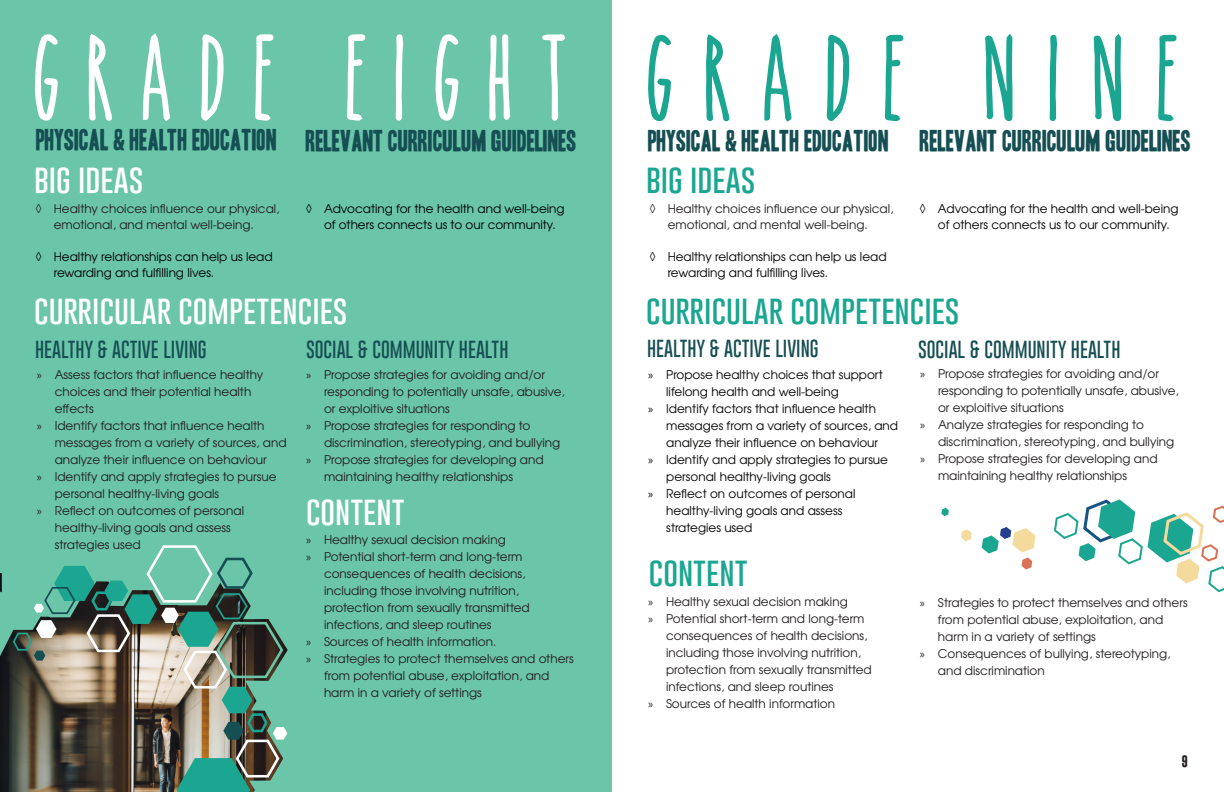
<style>
.page{position:relative;width:1224px;height:792px;background:#fff}
.page>*{position:absolute;margin:0;border:0;box-sizing:border-box;transform-origin:0 0}
.t1{font:83px "The Skinnybold";letter-spacing:.27em;color:#fff}
.t2{font:83px "The Skinnybold";letter-spacing:.32em;color:#1aa691}
.t3{font:100 30px "Gobold";color:#fff}
.t4{font:100 30px "Gobold";color:#1aa691}
.t5{font:26px "Headline One HPLHS";color:#154e53}
.t6{font:100 18px "Gobold";color:#154e53}
.t7{font:12px/17px "Te X Gyre Adventor";color:#231f20}
.t8{font:12px/17px "Te X Gyre Adventor";color:#040503}
.t9{font:12px/16px "Te X Gyre Adventor";color:#000}
.t10{font:700 12px "Gobold";color:#231f20}
.s1{font-family:"Myriad Pro"}
</style>
<div class="page">
<div style="left:0;top:0;width:612px;height:792px;background:#6bc5a8"></div>
<img style="left:0;top:545px;width:287px;height:247px">
<svg style="left:1053px;top:499px;width:171px;height:94px"></svg>
<svg style="left:982px;top:527px;width:54px;height:43px"></svg>
<svg style="left:961px;top:529px;width:11px;height:12px"></svg>
<svg style="left:941px;top:508px;width:8px;height:8px"></svg>
<p class="t1" style="left:37px;top:33px;width:540px">GRADE EIGHT</p>
<p class="t5" style="left:36px;top:128px;width:242px">PHYSICAL &amp; HEALTH EDUCATION</p>
<p class="t5" style="left:306px;top:128px;width:272px">RELEVANT CURRICULUM GUIDELINES</p>
<p class="t3" style="left:34px;top:159px;width:111px">big ideas</p>
<p class="t7" style="left:54px;top:200px;width:227px;line-height:16px;text-indent:-18px">◊ Healthy choices influence our physical, emotional, and mental well-being.</p>
<p class="t9" style="left:54px;top:248px;width:220px;text-indent:-18px">◊ Healthy relationships can help us lead rewarding and fulfilling lives.</p>
<p class="t9" style="left:324px;top:200px;width:242px;text-indent:-18px">◊ Advocating for the health and well-being of others connects us to our community.</p>
<p class="t3" style="left:34px;top:290px;width:315px">curricular competencies</p>
<p class="t6" style="left:35px;top:338px;width:173px">HEALTHY &amp; ACTIVE LIVING</p>
<p class="t7" style="left:55px;top:365px;width:210px;text-indent:-18px"><span class="s1">»</span> Assess factors that influence healthy choices and their potential health effects</p>
<p class="t7" style="left:55px;top:416px;width:233px;text-indent:-18px"><span class="s1">»</span> Identify factors that influence health messages from a variety of sources, and analyze their influence on behaviour</p>
<p class="t7" style="left:55px;top:467px;width:223px;text-indent:-18px"><span class="s1">»</span> Identify and apply strategies to pursue personal healthy-living goals</p>
<p class="t7" style="left:55px;top:501px;width:191px;text-indent:-18px"><span class="s1">»</span> Reflect on outcomes of personal healthy-living goals and assess strategies used</p>
<p class="t6" style="left:306px;top:338px;width:204px">SOCIAL &amp; COMMUNITY HEALTH</p>
<p class="t7" style="left:324px;top:365px;width:242px;text-indent:-18px"><span class="s1">»</span> Propose strategies for avoiding and/or responding to potentially unsafe, abusive, or exploitive situations</p>
<p class="t7" style="left:324px;top:416px;width:238px;text-indent:-18px"><span class="s1">»</span> Propose strategies for responding to discrimination, stereotyping, and bullying</p>
<p class="t7" style="left:324px;top:450px;width:221px;text-indent:-18px"><span class="s1">»</span> Propose strategies for developing and maintaining healthy relationships</p>
<p class="t3" style="left:306px;top:492px;width:100px">content</p>
<p class="t7" style="left:306px;top:530px;width:201px"><span class="s1">»</span> Healthy sexual decision making</p>
<p class="t7" style="left:324px;top:547px;width:207px;text-indent:-18px"><span class="s1">»</span> Potential short-term and long-term consequences of health decisions, including those involving nutrition, protection from sexually transmitted infections, and sleep routines</p>
<p class="t7" style="left:306px;top:632px;width:192px"><span class="s1">»</span> Sources of health information.</p>
<p class="t7" style="left:324px;top:649px;width:251px;text-indent:-18px"><span class="s1">»</span> Strategies to protect themselves and others from potential abuse, exploitation, and harm in a variety of settings</p>
<p class="t2" style="left:650px;top:34px;width:538px">GRADE NINE</p>
<p class="t5" style="left:648px;top:128px;width:242px">PHYSICAL &amp; HEALTH EDUCATION</p>
<p class="t5" style="left:920px;top:128px;width:273px">RELEVANT CURRICULUM GUIDELINES</p>
<p class="t4" style="left:646px;top:159px;width:111px">big ideas</p>
<p class="t7" style="left:668px;top:200px;width:227px;line-height:16px;text-indent:-18px">◊ Healthy choices influence our physical, emotional, and mental well-being.</p>
<p class="t9" style="left:668px;top:248px;width:220px;text-indent:-18px">◊ Healthy relationships can help us lead rewarding and fulfilling lives.</p>
<p class="t9" style="left:938px;top:200px;width:242px;text-indent:-18px">◊ Advocating for the health and well-being of others connects us to our community.</p>
<p class="t4" style="left:646px;top:290px;width:315px">curricular competencies</p>
<p class="t6" style="left:647px;top:337px;width:173px">HEALTHY &amp; ACTIVE LIVING</p>
<p class="t8" style="left:666px;top:365px;width:218px;text-indent:-18px"><span class="s1">»</span> Propose healthy choices that support lifelong health and well-being</p>
<p class="t8" style="left:666px;top:399px;width:233px;text-indent:-18px"><span class="s1">»</span> Identify factors that influence health messages from a variety of sources, and analyze their influence on behaviour</p>
<p class="t8" style="left:666px;top:450px;width:223px;text-indent:-18px"><span class="s1">»</span> Identify and apply strategies to pursue personal healthy-living goals</p>
<p class="t8" style="left:666px;top:484px;width:191px;text-indent:-18px"><span class="s1">»</span> Reflect on outcomes of personal healthy-living goals and assess strategies used</p>
<p class="t4" style="left:649px;top:552px;width:100px">content</p>
<p class="t7" style="left:648px;top:592px;width:201px"><span class="s1">»</span> Healthy sexual decision making</p>
<p class="t7" style="left:666px;top:609px;width:207px;text-indent:-18px"><span class="s1">»</span> Potential short-term and long-term consequences of health decisions, including those involving nutrition, protection from sexually transmitted infections, and sleep routines</p>
<p class="t7" style="left:648px;top:694px;width:189px"><span class="s1">»</span> Sources of health information</p>
<p class="t6" style="left:918px;top:337px;width:204px">SOCIAL &amp; COMMUNITY HEALTH</p>
<p class="t7" style="left:938px;top:365px;width:242px;text-indent:-18px"><span class="s1">»</span> Propose strategies for avoiding and/or responding to potentially unsafe, abusive, or exploitive situations</p>
<p class="t7" style="left:938px;top:416px;width:238px;text-indent:-18px"><span class="s1">»</span> Analyze strategies for responding to discrimination, stereotyping, and bullying</p>
<p class="t7" style="left:938px;top:450px;width:221px;text-indent:-18px"><span class="s1">»</span> Propose strategies for developing and maintaining healthy relationships</p>
<p class="t7" style="left:938px;top:593px;width:251px;text-indent:-18px"><span class="s1">»</span> Strategies to protect themselves and others from potential abuse, exploitation, and harm in a variety of settings</p>
<p class="t7" style="left:938px;top:644px;width:234px;text-indent:-18px"><span class="s1">»</span> Consequences of bullying, stereotyping, and discrimination</p>
<p class="t10" style="left:1181px;top:753px;width:8px">9</p>
</div>
